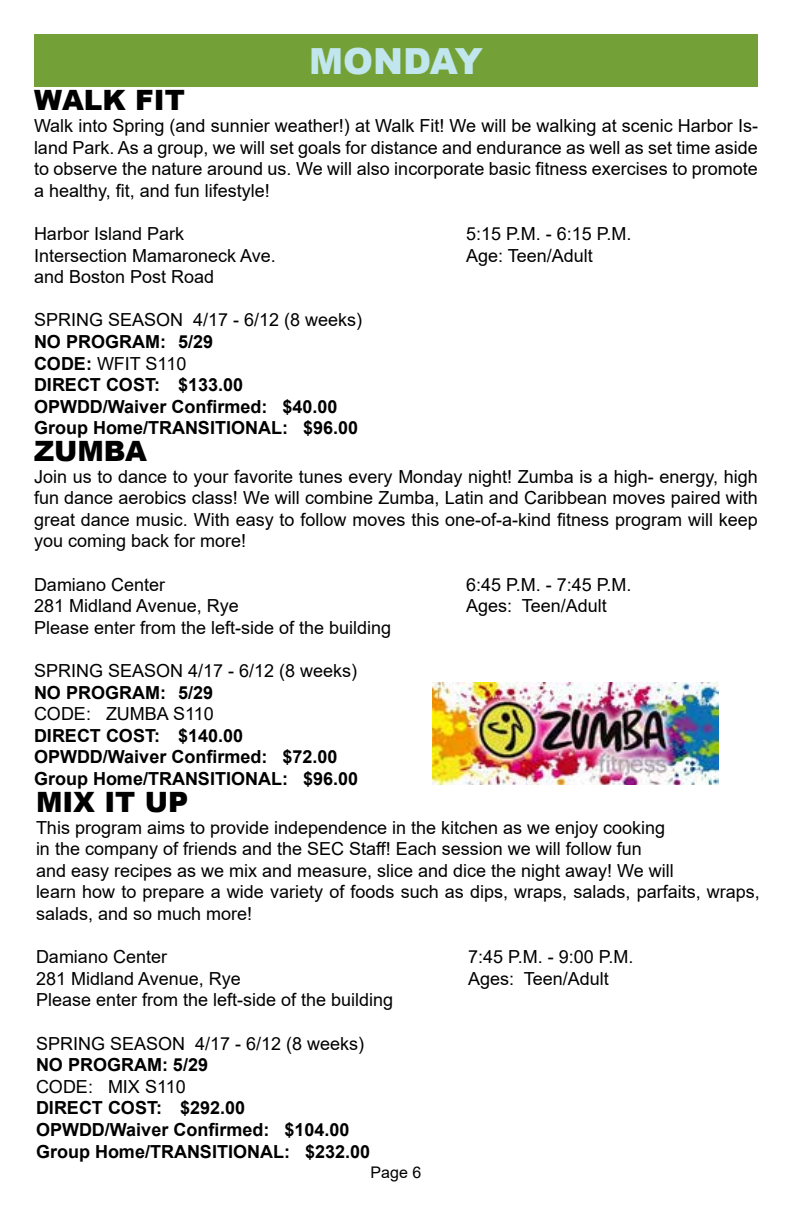
<style>
.page{position:relative;width:792px;height:1224px;background:#fff}
.page>*{position:absolute;margin:0;border:0;box-sizing:border-box;transform-origin:0 0}
.t1{font:900 36px "Arial";color:#c1e6ed}
.t2{font:900 28px "Arial";color:#000}
.t3{font:18px/21.6px "Arial";color:#000;text-align:justify}
.t4{font:700 18px/21.6px "Arial";color:#000}
.t5{font:16px "Arial";color:#000}
.s1{font-weight:400}
</style>
<div class="page">
<div style="left:34px;top:34px;width:724px;height:52px;background:#74a137"></div>
<img style="left:433px;top:682px;width:285px;height:102px">
<h1 class="t1" style="left:309px;top:35px;width:175px">MONDAY</h1>
<h2 class="t2" style="left:34px;top:80px;width:152px">WALK FIT</h2>
<p class="t3" style="left:34px;top:115px;width:726px">Walk into Spring (and sunnier weather!) at Walk Fit! We will be walking at scenic Harbor Is&shy;land Park. As a group, we will set goals for distance and endurance as well as set time aside to observe the nature around us. We will also incorporate basic fitness exercises to promote a healthy, fit, and fun lifestyle!</p>
<p class="t3" style="left:34px;top:223px;width:152px">Harbor Island Park</p>
<p class="t3" style="left:466px;top:223px;width:167px">5:15 P.M. - 6:15 P.M.</p>
<p class="t3" style="left:34px;top:244px;width:243px">Intersection Mamaroneck Ave.</p>
<p class="t3" style="left:466px;top:244px;width:128px">Age: Teen/Adult</p>
<p class="t3" style="left:34px;top:266px;width:182px">and Boston Post Road</p>
<p class="t3" style="left:34px;top:309px;width:330px">SPRING SEASON 4/17 - 6/12 (8 weeks)</p>
<p class="t4" style="left:34px;top:331px;width:326px">NO PROGRAM: 5/29<br>CODE: <span class="s1">WFIT S110<br></span>DIRECT COST: $133.00<br>OPWDD/Waiver Confirmed: $40.00<br>Group Home/TRANSITIONAL: $96.00</p>
<h2 class="t2" style="left:34px;top:431px;width:115px">ZUMBA</h2>
<p class="t3" style="left:34px;top:465px;width:725px">Join us to dance to your favorite tunes every Monday night! Zumba is a high- energy, high fun dance aerobics class! We will combine Zumba, Latin and Caribbean moves paired with great dance music. With easy to follow moves this one-of-a-kind fitness program will keep you coming back for more!</p>
<p class="t3" style="left:34px;top:573px;width:133px">Damiano Center</p>
<p class="t3" style="left:466px;top:573px;width:167px">6:45 P.M. - 7:45 P.M.</p>
<p class="t3" style="left:34px;top:595px;width:206px">281 Midland Avenue, Rye</p>
<p class="t3" style="left:466px;top:595px;width:142px">Ages: Teen/Adult</p>
<p class="t3" style="left:34px;top:617px;width:359px">Please enter from the left-side of the building</p>
<p class="t3" style="left:34px;top:660px;width:325px">SPRING SEASON 4/17 - 6/12 (8 weeks)</p>
<p class="t4" style="left:34px;top:682px;width:181px">NO PROGRAM: 5/29</p>
<p class="t3" style="left:34px;top:703px;width:181px">CODE: ZUMBA S110</p>
<p class="t4" style="left:34px;top:725px;width:326px">DIRECT COST: $140.00<br>OPWDD/Waiver Confirmed: $72.00<br>Group Home/TRANSITIONAL: $96.00</p>
<h2 class="t2" style="left:36px;top:782px;width:154px">MIX IT UP</h2>
<p class="t3" style="left:36px;top:816px;width:725px;text-align:left">This program aims to provide independence in the kitchen as we enjoy cooking<br>in the company of friends and the SEC Staff! Each session we will follow fun<br>and easy recipes as we mix and measure, slice and dice the night away! We will<br>learn how to prepare a wide variety of foods such as dips, wraps, salads, parfaits, wraps, salads, and so much more!</p>
<p class="t3" style="left:36px;top:946px;width:133px">Damiano Center</p>
<p class="t3" style="left:468px;top:946px;width:167px">7:45 P.M. - 9:00 P.M.</p>
<p class="t3" style="left:36px;top:968px;width:206px">281 Midland Avenue, Rye</p>
<p class="t3" style="left:468px;top:968px;width:142px">Ages: Teen/Adult</p>
<p class="t3" style="left:36px;top:989px;width:359px">Please enter from the left-side of the building</p>
<p class="t3" style="left:36px;top:1032px;width:330px">SPRING SEASON 4/17 - 6/12 (8 weeks)</p>
<p class="t4" style="left:36px;top:1054px;width:174px">NO PROGRAM: 5/29</p>
<p class="t3" style="left:36px;top:1076px;width:151px">CODE: MIX S110</p>
<p class="t4" style="left:36px;top:1098px;width:336px">DIRECT COST: $292.00<br>OPWDD/Waiver Confirmed: $104.00<br>Group Home/TRANSITIONAL: $232.00</p>
<p class="t5" style="left:371px;top:1161px;width:52px">Page 6</p>
</div>
